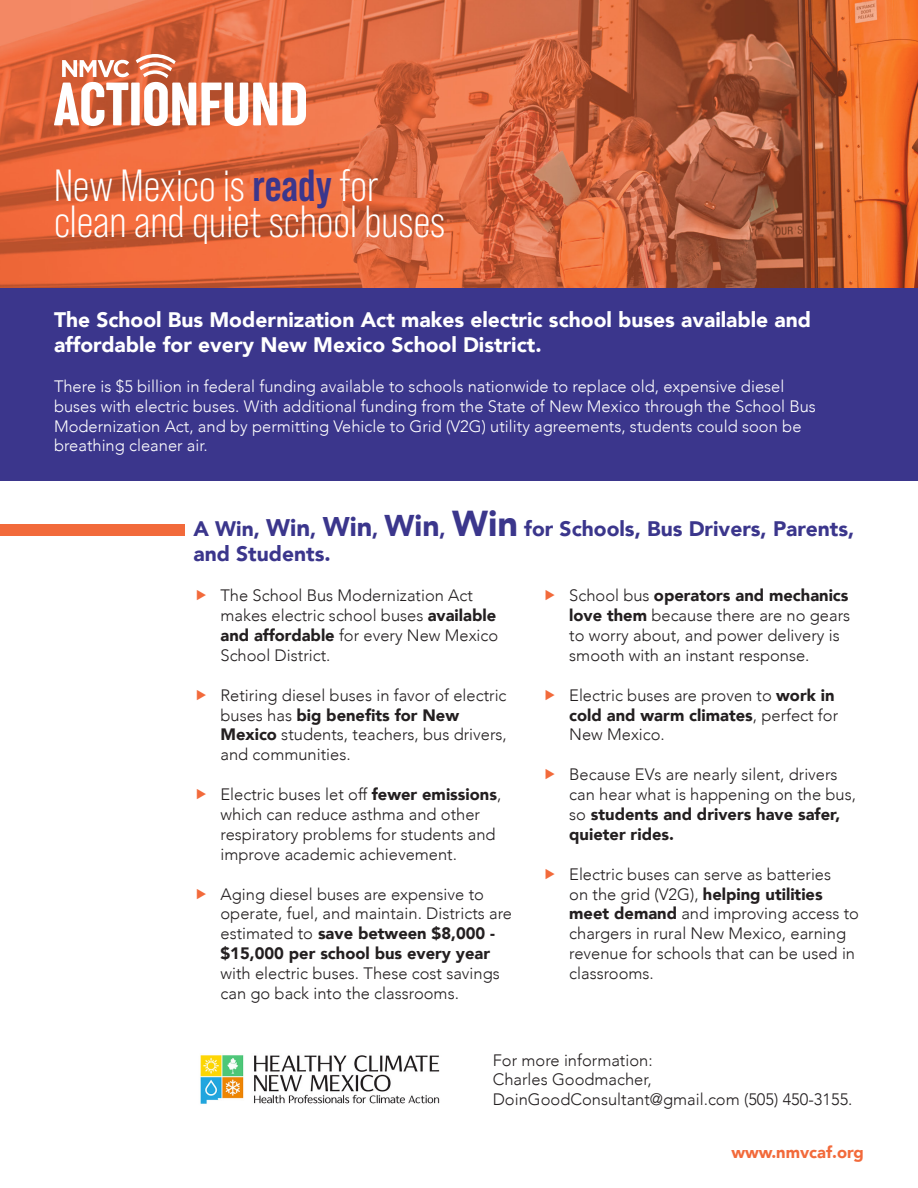
<style>
.page{position:relative;width:918px;height:1188px;background:#fff}
.page>*{position:absolute;margin:0;border:0;box-sizing:border-box;transform-origin:0 0}
.t1{font:45px/36px "Bebas Neue Pro";color:#fff}
.Heading_1{font:900 21px/25.2px "Avenir";color:#fff}
.Heading_1-2{font:900 21px/25.2px "Avenir";color:#3b368c}
.t2{font:300 16.5px/19.8px "Avenir";color:#231f20}
.t3{font:300 16.5px/19.8px "Avenir";color:#fff}
.t4{font:900 16.5px "Avenir";color:#f26a3b}
.s1{font-weight:700;color:#3b368c}
.s2{font-size:24px}
.s3{font-size:27px}
.s4{font-size:30px}
.s5{font-size:36px}
.s6{font-weight:900}
</style>
<div class="page">
<div style="left:0;top:216px;width:918px;height:265px;background:#3b368c"></div>
<img style="left:0;top:0;width:918px;height:287px">
<svg style="left:54px;top:54px;width:252px;height:72px"></svg>
<div style="left:0;top:524px;width:185px;height:12px;background:#f26a3b"></div>
<img style="left:200px;top:1055px;width:240px;height:49px">
<p class="t1" style="left:54px;top:167px;width:393px">New Mexico is <span class="s1">ready</span> for clean and quiet school buses</p>
<p class="Heading_1" style="left:54px;top:306px;width:759px">The School Bus Modernization Act makes electric school buses available and affordable for every New Mexico School District.</p>
<p class="t3" style="left:54px;top:377px;width:764px">There is $5 billion in federal funding available to schools nationwide to replace old, expensive diesel buses with electric buses. With additional funding from the State of New Mexico through the School Bus Modernization Act, and by permitting Vehicle to Grid (V2G) utility agreements, students could soon be breathing cleaner air.</p>
<p class="Heading_1-2" style="left:194px;top:516px;width:662px">A Win, <span class="s2">Win</span>, <span class="s3">Win</span>, <span class="s4">Win</span>, <span class="s5">Win</span> for Schools, Bus Drivers, Parents, and Students.</p>
<p class="t2" style="left:220px;top:586px;width:279px">The School Bus Modernization Act makes electric school buses <span class="s6">available and affordable</span> for every New Mexico<br>School District.</p>
<p class="t2" style="left:220px;top:685px;width:288px">Retiring diesel buses in favor of electric buses has <span class="s6">big benefits for New<br>Mexico</span> students, teachers, bus drivers, and communities.</p>
<p class="t2" style="left:220px;top:785px;width:282px">Electric buses let off <span class="s6">fewer emissions</span>, which can reduce asthma and other respiratory problems for students and improve academic achievement.</p>
<p class="t2" style="left:220px;top:884px;width:293px">Aging diesel buses are expensive to operate, fuel, and maintain. Districts are estimated to <span class="s6">save between $8,000 - $15,000 per school bus every year </span>with electric buses. These cost savings can go back into the classrooms.</p>
<p class="t2" style="left:569px;top:586px;width:282px">School bus <span class="s6">operators and mechanics love them</span> because there are no gears to worry about, and power delivery is smooth with an instant response.</p>
<p class="t2" style="left:569px;top:685px;width:270px">Electric buses are proven to <span class="s6">work in cold and warm climates</span>, perfect for<br>New Mexico.</p>
<p class="t2" style="left:569px;top:765px;width:288px">Because EVs are nearly silent, drivers can hear what is happening on the bus, so <span class="s6">students and drivers have safer, quieter rides.</span></p>
<p class="t2" style="left:569px;top:864px;width:291px">Electric buses can serve as batteries<br>on the grid (V2G), <span class="s6">helping utilities meet demand</span> and improving access to chargers in rural New Mexico, earning revenue for schools that can be used in classrooms.</p>
<p class="t2" style="left:493px;top:1050px;width:161px">For more information:</p>
<p class="t2" style="left:493px;top:1070px;width:361px">Charles Goodmacher,<br>DoinGoodConsultant@gmail.com (505) 450-3155.</p>
<p class="t4" style="left:731px;top:1138px;width:134px">www.nmvcaf.org</p>
</div>
